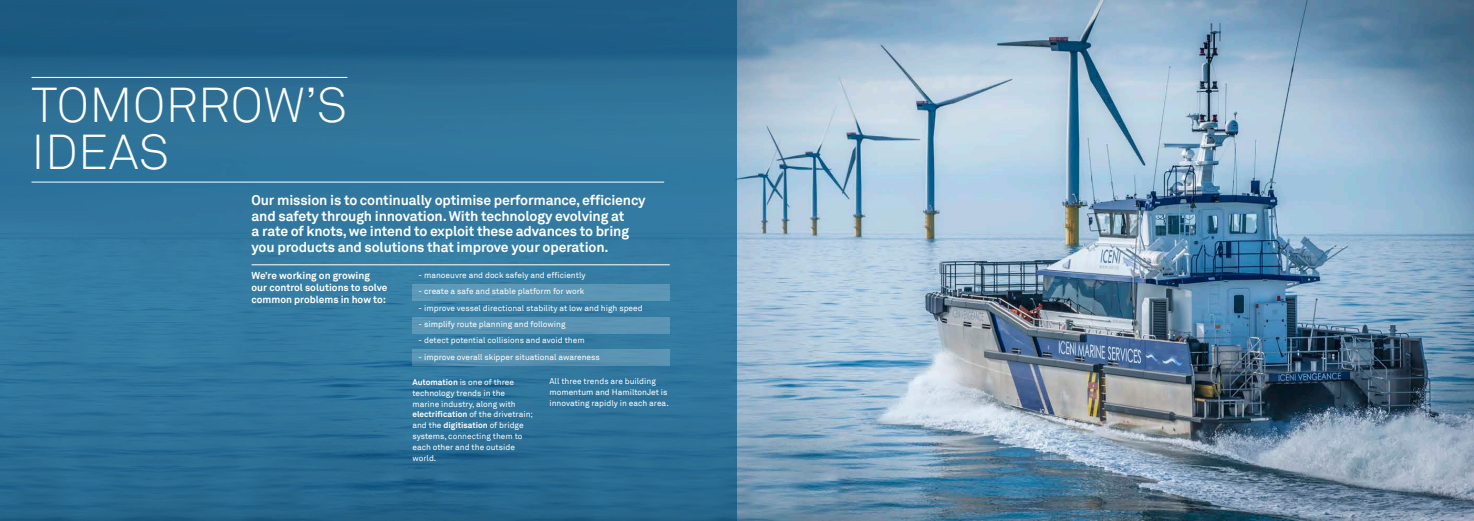
<style>
.page{position:relative;width:1474px;height:521px;background:#fff}
.page>*{position:absolute;margin:0;border:0;box-sizing:border-box;transform-origin:0 0}
.t1{font:300 48.82px/47.2px "Akkurat";letter-spacing:.01em;color:#fff}
.t2{font:700 14px/15.8px "Akkurat";letter-spacing:-.01em;color:#fff}
.t3{font:700 10.06px/12.2px "Akkurat";color:#fff}
.t4{font:8.31px/10.9px "Akkurat";color:#fff}
.s1{font-weight:700}
</style>
<div class="page">
<img style="left:737px;top:0;width:736px;height:521px">
<svg style="left:0;top:0;width:737px;height:521px;background:#2c7097"></svg>
<hr style="left:251px;top:264px;width:418px;height:1px;background:#fff">
<hr style="left:32px;top:182px;width:632px;height:1px;background:#fff">
<hr style="left:32px;top:77px;width:315px;height:1px;background:#fff">
<div style="left:412px;top:284px;width:257px;height:16px;background:#5c97b5"></div>
<div style="left:412px;top:317px;width:257px;height:16px;background:#5b94b4"></div>
<div style="left:412px;top:350px;width:257px;height:16px;background:linear-gradient(to right,#5791b2,#5a92b1)"></div>
<p class="t1" style="left:32px;top:82px;width:317px">TOMORROW’S<br>IDEAS</p>
<p class="t2" style="left:251px;top:192px;width:395px">Our mission is to continually optimise performance, efficiency and safety through innovation. With technology evolving at<br>a rate of knots, we intend to exploit these advances to bring you products and solutions that improve your operation.</p>
<p class="t3" style="left:251px;top:269px;width:137px">We’re working on growing our control solutions to solve common problems in how to:</p>
<p class="t4" style="left:418px;top:269px;width:168px">- manoeuvre and dock safely and efficiently</p>
<p class="t4" style="left:418px;top:286px;width:167px">- create a safe and stable platform for work</p>
<p class="t4" style="left:418px;top:302px;width:226px">- improve vessel directional stability at low and high speed</p>
<p class="t4" style="left:418px;top:319px;width:148px">- simplify route planning and following</p>
<p class="t4" style="left:418px;top:335px;width:167px">- detect potential collisions and avoid them</p>
<p class="t4" style="left:418px;top:352px;width:183px">- improve overall skipper situational awareness</p>
<p class="t4" style="left:412px;top:376px;width:122px"><span class="s1">Automation</span> is one of three technology trends in the marine industry, along with <span class="s1">electrification</span> of the drivetrain; and the <span class="s1">digitisation</span> of bridge systems, connecting them to each other and the outside world.</p>
<p class="t4" style="left:549px;top:376px;width:121px">All three trends are building momentum and HamiltonJet is innovating rapidly in each area.</p>
</div>
